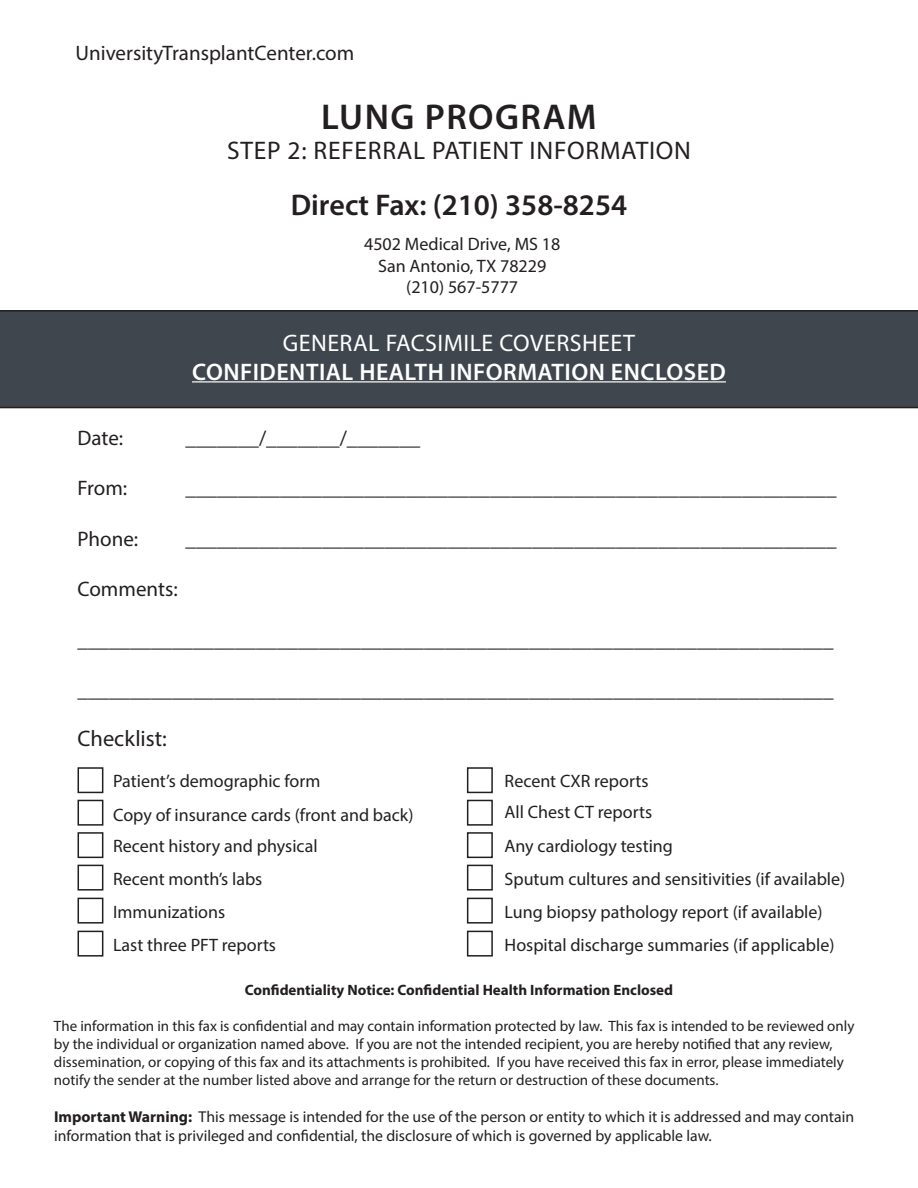
<style>
.page{position:relative;width:918px;height:1188px;background:#fff}
.page>*{position:absolute;margin:0;border:0;box-sizing:border-box;transform-origin:0 0}
.t1{font:600 36px "Myriad Pro";letter-spacing:.04em;color:#231f20}
.t2{font:600 30px "Myriad Pro";color:#231f20}
.t3{font:25.5px "Myriad Pro";letter-spacing:.03em;color:#231f20}
.t4{font:600 24px "Myriad Pro";letter-spacing:.02em;color:#fff}
.t5{font:24px "Myriad Pro";letter-spacing:.02em;color:#fff}
.t6{font:22.5px "Myriad Pro";color:#231f20}
.t7{font:21px "Myriad Pro";color:#231f20}
.t8{font:18px/21.6px "Myriad Pro";color:#231f20;text-align:center}
.t9{font:15.75px/18.9px "Myriad Pro";color:#231f20}
.t10{font:15px/18px "Myriad Pro";color:#231f20}
.t11{font:700 15px "Myriad Pro";color:#231f20}
.s1{font-weight:700}
</style>
<div class="page">
<div style="left:0;top:310px;width:918px;height:98px;background:#3f464d"></div>
<hr style="left:192px;top:381px;width:534px;height:1px;background:#fff">
<div style="left:78px;top:767px;width:25px;height:26px;border:2px solid #231f20"></div>
<div style="left:78px;top:800px;width:25px;height:26px;border:2px solid #231f20"></div>
<div style="left:78px;top:832px;width:25px;height:26px;border:2px solid #231f20"></div>
<div style="left:78px;top:865px;width:25px;height:26px;border:2px solid #231f20"></div>
<div style="left:78px;top:898px;width:25px;height:26px;border:2px solid #231f20"></div>
<div style="left:78px;top:931px;width:25px;height:26px;border:2px solid #231f20"></div>
<div style="left:467px;top:767px;width:26px;height:26px;border:2px solid #231f20"></div>
<div style="left:467px;top:800px;width:26px;height:26px;border:2px solid #231f20"></div>
<div style="left:467px;top:832px;width:26px;height:26px;border:2px solid #231f20"></div>
<div style="left:467px;top:865px;width:26px;height:26px;border:2px solid #231f20"></div>
<div style="left:467px;top:898px;width:26px;height:26px;border:2px solid #231f20"></div>
<div style="left:467px;top:931px;width:26px;height:26px;border:2px solid #231f20"></div>
<p class="t7" style="left:76px;top:40px;width:280px">UniversityTransplantCenter.com</p>
<p class="t1" style="left:321px;top:94px;width:277px">LUNG PROGRAM</p>
<p class="t3" style="left:227px;top:135px;width:466px">STEP 2: REFERRAL PATIENT INFORMATION</p>
<p class="t2" style="left:291px;top:186px;width:338px">Direct Fax: (210) 358-8254</p>
<p class="t8" style="left:364px;top:233px;width:198px">4502 Medical Drive, MS 18<br>San Antonio, TX 78229 (210) 567-5777</p>
<p class="t5" style="left:283px;top:328px;width:354px">GENERAL FACSIMILE COVERSHEET</p>
<p class="t4" style="left:192px;top:356px;width:535px">CONFIDENTIAL HEALTH INFORMATION ENCLOSED</p>
<p class="t7" style="left:78px;top:425px;width:47px">Date:</p>
<p class="t7" style="left:186px;top:425px;width:236px">_______/_______/_______</p>
<p class="t7" style="left:78px;top:475px;width:51px">From:</p>
<p class="t7" style="left:186px;top:475px;width:653px">______________________________________________________________</p>
<p class="t7" style="left:78px;top:526px;width:62px">Phone:</p>
<p class="t7" style="left:186px;top:526px;width:653px">______________________________________________________________</p>
<p class="t7" style="left:78px;top:576px;width:102px">Comments:</p>
<p class="t7" style="left:78px;top:627px;width:757px">________________________________________________________________________</p>
<p class="t7" style="left:78px;top:677px;width:757px">________________________________________________________________________</p>
<p class="t6" style="left:78px;top:724px;width:91px">Checklist:</p>
<p class="t8" style="left:113px;top:770px;width:209px">Patient’s demographic form</p>
<p class="t8" style="left:113px;top:804px;width:302px">Copy of insurance cards (front and back)</p>
<p class="t8" style="left:113px;top:835px;width:206px">Recent history and physical</p>
<p class="t8" style="left:113px;top:868px;width:151px">Recent month’s labs</p>
<p class="t8" style="left:113px;top:901px;width:114px">Immunizations</p>
<p class="t8" style="left:113px;top:934px;width:164px">Last three PFT reports</p>
<p class="t8" style="left:505px;top:770px;width:145px">Recent CXR reports</p>
<p class="t8" style="left:505px;top:801px;width:149px">All Chest CT reports</p>
<p class="t8" style="left:505px;top:835px;width:170px">Any cardiology testing</p>
<p class="t8" style="left:505px;top:868px;width:342px">Sputum cultures and sensitivities (if available)</p>
<p class="t8" style="left:505px;top:901px;width:320px">Lung biopsy pathology report (if available)</p>
<p class="t8" style="left:505px;top:934px;width:332px">Hospital discharge summaries (if applicable)</p>
<p class="t11" style="left:245px;top:980px;width:430px">Confidentiality Notice: Confidential Health Information Enclosed</p>
<p class="t10" style="left:54px;top:1017px;width:802px">The information in this fax is confidential and may contain information protected by law. This fax is intended to be reviewed only by the individual or organization named above. If you are not the intended recipient, you are hereby notified that any review, dissemination, or copying of this fax and its attachments is prohibited. If you have received this fax in error, please immediately notify the sender at the number listed above and arrange for the return or destruction of these documents.</p>
<p class="t9" style="left:54px;top:1107px;width:802px"><span class="s1">Important Warning:</span> This message is intended for the use of the person or entity to which it is addressed and may contain information that is privileged and confidential, the disclosure of which is governed by applicable law.</p>
</div>
